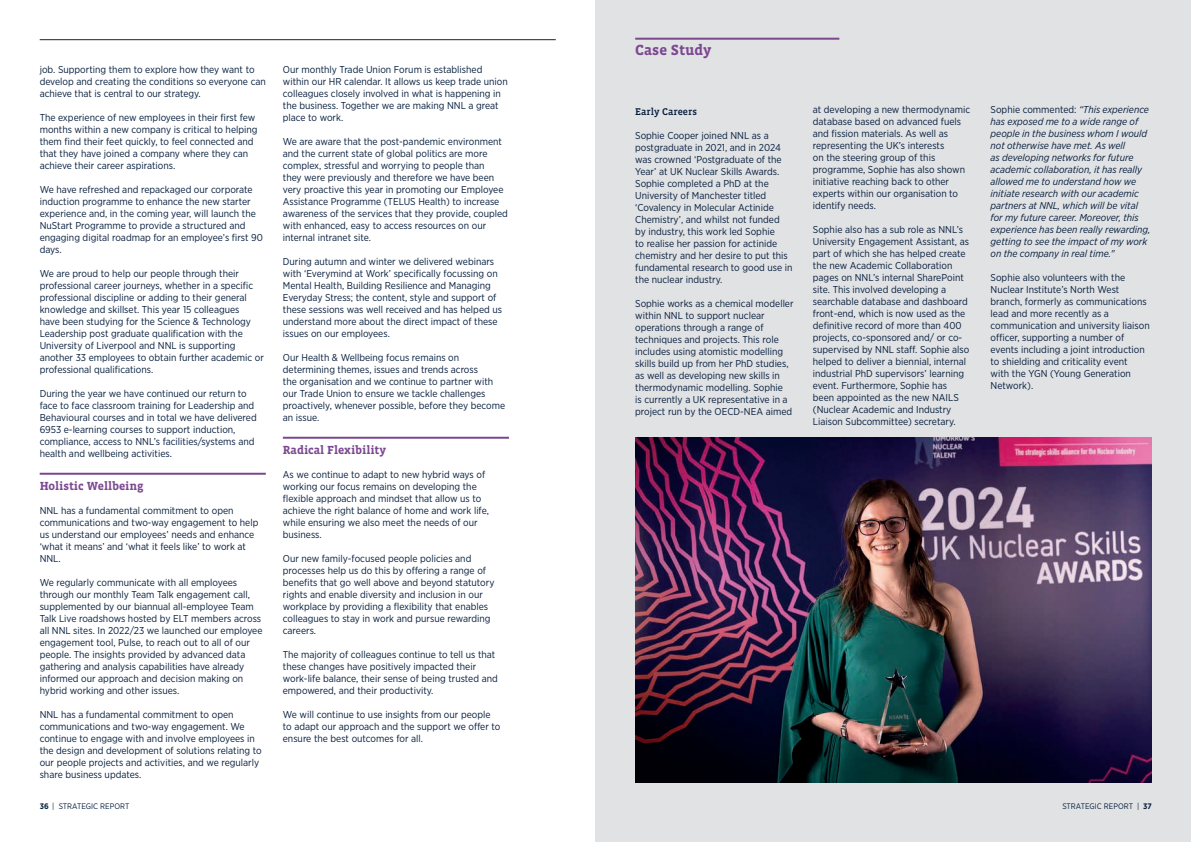
<style>
.page{position:relative;width:1191px;height:842px;background:#fff}
.page>*{position:absolute;margin:0;border:0;box-sizing:border-box;transform-origin:0 0}
.t1{font:700 15px "Vista Slab OTCE";color:#7b4890}
.t2{font:700 12px "Vista Slab OTCE";color:#7b4890}
.t3{font:10px/12px "Gotham Narrow";color:#061e3d}
.t4{font:italic 10px/12px "Gotham Narrow";color:#061e3d}
.t5{font:500 10px "Vista Slab OTCE";color:#061e3d}
.t6{font:8px "Gotham Narrow";color:#061e3d}
.s1{font-weight:700}
.s2{font-style:normal}
</style>
<div class="page">
<hr style="left:40px;top:39px;width:516px;height:1px;background:#231f20">
<hr style="left:40px;top:473px;width:226px;height:2px;background:#7b4890">
<hr style="left:283px;top:437px;width:226px;height:2px;background:#7b4890">
<div style="left:595px;top:0;width:596px;height:842px;background:#e1e2e4"></div>
<hr style="left:635px;top:38px;width:204px;height:2px;background:#7b4890">
<img style="left:635px;top:438px;width:516px;height:344px">
<p class="t3" style="left:40px;top:63px;width:228px">job. Supporting them to explore how they want to develop and creating the conditions so everyone can achieve that is central to our strategy.</p>
<p class="t3" style="left:40px;top:111px;width:219px">The experience of new employees in their first few months within a new company is critical to helping them find their feet quickly, to feel connected and that they have joined a company where they can achieve their career aspirations.</p>
<p class="t3" style="left:40px;top:183px;width:225px">We have refreshed and repackaged our corporate induction programme to enhance the new starter experience and, in the coming year, will launch the NuStart Programme to provide a structured and engaging digital roadmap for an employee’s first 90 days.</p>
<p class="t3" style="left:40px;top:267px;width:226px">We are proud to help our people through their professional career journeys, whether in a specific professional discipline or adding to their general knowledge and skillset. This year 15 colleagues<br>have been studying for the Science &amp; Technology Leadership post graduate qualification with the University of Liverpool and NNL is supporting another 33 employees to obtain further academic or professional qualifications.</p>
<p class="t3" style="left:40px;top:387px;width:219px">During the year we have continued our return to face to face classroom training for Leadership and Behavioural courses and in total we have delivered 6953 e-learning courses to support induction, compliance, access to NNL’s facilities/systems and health and wellbeing activities.</p>
<p class="t2" style="left:40px;top:479px;width:105px">Holistic Wellbeing</p>
<p class="t3" style="left:40px;top:504px;width:220px">NNL has a fundamental commitment to open communications and two-way engagement to help us understand our employees’ needs and enhance ‘what it means’ and ‘what it feels like’ to work at NNL.</p>
<p class="t3" style="left:40px;top:576px;width:224px">We regularly communicate with all employees through our monthly Team Talk engagement call, supplemented by our biannual all-employee Team Talk Live roadshows hosted by ELT members across all NNL sites. In 2022/23 we launched our employee engagement tool, Pulse, to reach out to all of our people. The insights provided by advanced data gathering and analysis capabilities have already informed our approach and decision making on hybrid working and other issues.</p>
<p class="t3" style="left:40px;top:708px;width:223px">NNL has a fundamental commitment to open communications and two-way engagement. We continue to engage with and involve employees in the design and development of solutions relating to our people projects and activities, and we regularly share business updates.</p>
<p class="t6" style="left:40px;top:801px;width:91px"><span class="s1">36</span> | STRATEGIC REPORT</p>
<p class="t3" style="left:283px;top:63px;width:226px">Our monthly Trade Union Forum is established within our HR calendar. It allows us keep trade union colleagues closely involved in what is happening in the business. Together we are making NNL a great place to work.</p>
<p class="t3" style="left:283px;top:135px;width:227px">We are aware that the post-pandemic environment and the current state of global politics are more complex, stressful and worrying to people than<br>they were previously and therefore we have been very proactive this year in promoting our Employee Assistance Programme (TELUS Health) to increase awareness of the services that they provide, coupled with enhanced, easy to access resources on our internal intranet site.</p>
<p class="t3" style="left:283px;top:255px;width:221px">During autumn and winter we delivered webinars with ‘Everymind at Work’ specifically focussing on Mental Health, Building Resilience and Managing Everyday Stress; the content, style and support of these sessions was well received and has helped us understand more about the direct impact of these issues on our employees.</p>
<p class="t3" style="left:283px;top:351px;width:224px">Our Health &amp; Wellbeing focus remains on determining themes, issues and trends across<br>the organisation and we continue to partner with our Trade Union to ensure we tackle challenges proactively, whenever possible, before they become an issue.</p>
<p class="t2" style="left:283px;top:443px;width:105px">Radical Flexibility</p>
<p class="t3" style="left:283px;top:468px;width:208px">As we continue to adapt to new hybrid ways of working our focus remains on developing the flexible approach and mindset that allow us to achieve the right balance of home and work life, while ensuring we also meet the needs of our business.</p>
<p class="t3" style="left:283px;top:552px;width:213px">Our new family-focused people policies and processes help us do this by offering a range of benefits that go well above and beyond statutory rights and enable diversity and inclusion in our workplace by providing a flexibility that enables colleagues to stay in work and pursue rewarding careers.</p>
<p class="t3" style="left:283px;top:648px;width:216px">The majority of colleagues continue to tell us that these changes have positively impacted their work-life balance, their sense of being trusted and empowered, and their productivity.</p>
<p class="t3" style="left:283px;top:708px;width:219px">We will continue to use insights from our people to adapt our approach and the support we offer to ensure the best outcomes for all.</p>
<p class="t1" style="left:635px;top:41px;width:78px">Case Study</p>
<p class="t5" style="left:635px;top:106px;width:63px">Early Careers</p>
<p class="t3" style="left:635px;top:129px;width:159px">Sophie Cooper joined NNL as a postgraduate in 2021, and in 2024 was crowned ‘Postgraduate of the<br>Year’ at UK Nuclear Skills Awards.<br>Sophie completed a PhD at the<br>University of Manchester titled ‘Covalency in Molecular Actinide<br>Chemistry’, and whilst not funded by industry, this work led Sophie<br>to realise her passion for actinide chemistry and her desire to put this fundamental research to good use in the nuclear industry.</p>
<p class="t3" style="left:635px;top:297px;width:160px">Sophie works as a chemical modeller within NNL to support nuclear operations through a range of techniques and projects. This role includes using atomistic modelling skills build up from her PhD studies, as well as developing new skills in thermodynamic modelling. Sophie<br>is currently a UK representative in a project run by the OECD-NEA aimed</p>
<p class="t3" style="left:813px;top:103px;width:159px">at developing a new thermodynamic database based on advanced fuels and fission materials. As well as representing the UK’s interests<br>on the steering group of this programme, Sophie has also shown initiative reaching back to other experts within our organisation to identify needs.</p>
<p class="t3" style="left:813px;top:223px;width:158px">Sophie also has a sub role as NNL’s University Engagement Assistant, as part of which she has helped create the new Academic Collaboration pages on NNL’s internal SharePoint site. This involved developing a searchable database and dashboard front-end, which is now used as the definitive record of more than 400 projects, co-sponsored and/ or co&shy;supervised by NNL staff. Sophie also helped to deliver a biennial, internal industrial PhD supervisors’ learning event. Furthermore, Sophie has been appointed as the new NAILS (Nuclear Academic and Industry Liaison Subcommittee) secretary.</p>
<p class="t4" style="left:990px;top:103px;width:161px"><span class="s2">Sophie commented:</span> “This experience has exposed me to a wide range of people in the business whom I would not otherwise have met. As well<br>as developing networks for future academic collaboration, it has really allowed me to understand how we initiate research with our academic partners at NNL, which will be vital for my future career. Moreover, this experience has been really rewarding, getting to see the impact of my work on the company in real time."</p>
<p class="t3" style="left:990px;top:271px;width:161px">Sophie also volunteers with the<br>Nuclear Institute’s North West branch, formerly as communications lead and more recently as a communication and university liaison officer, supporting a number of events including a joint introduction to shielding and criticality event<br>with the YGN (Young Generation<br>Network).</p>
<p class="t6" style="left:1062px;top:801px;width:91px">STRATEGIC REPORT | <span class="s1">37</span></p>
</div>
